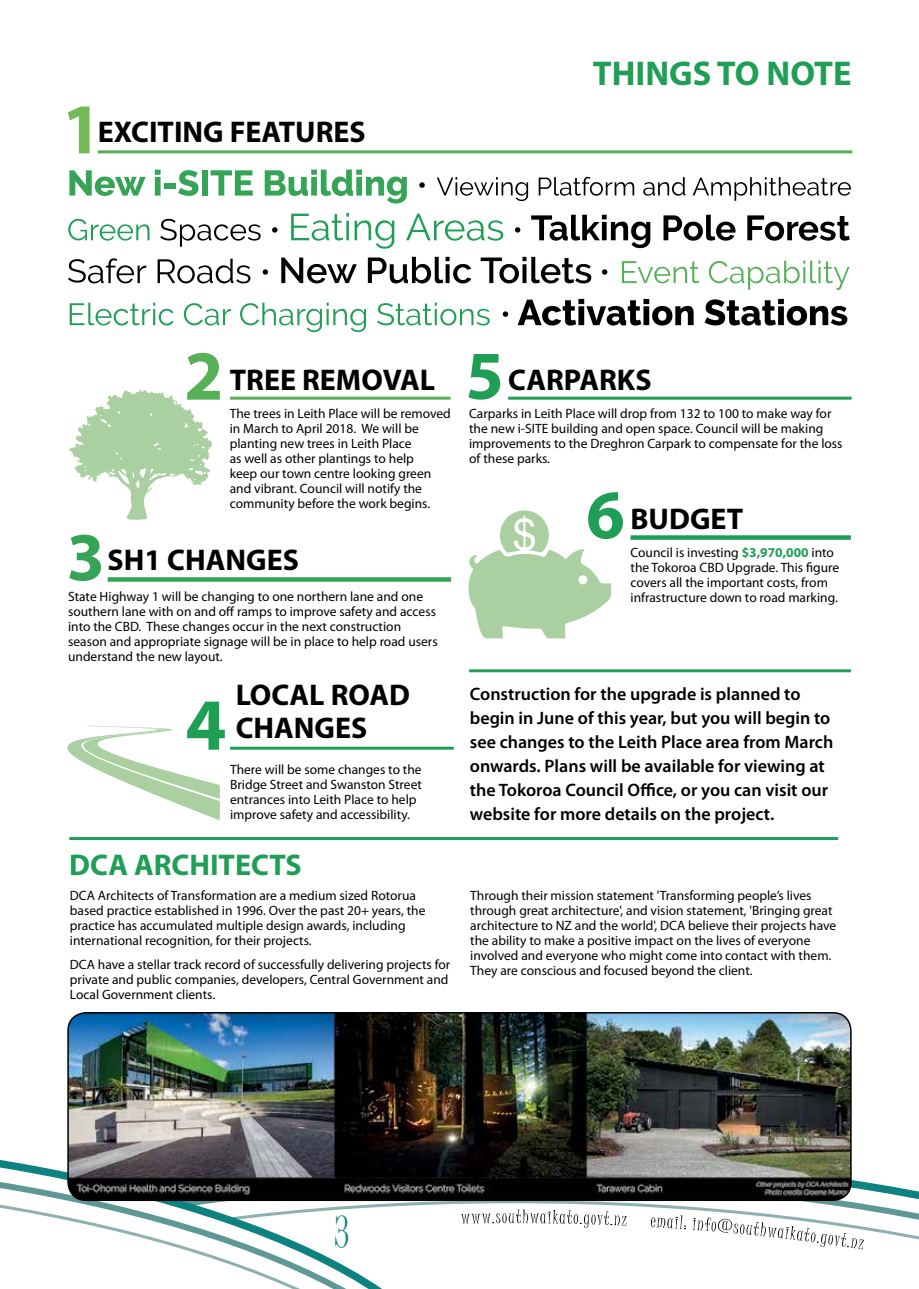
<style>
.page{position:relative;width:919px;height:1289px;background:#fff}
.page>*{position:absolute;margin:0;border:0;box-sizing:border-box;transform-origin:0 0}
.t1{font:43.5px "Juice ITC";color:#0d8280}
.t2{font:700 34.5px "Myriad Pro";color:#1f9e55}
.t3{font:700 30px/33px "Myriad Pro";color:#000}
.t4{font:700 30px "Myriad Pro";color:#1f9e55}
.t5{font:600 18px/24px "Myriad Pro";color:#000}
.t6{font:13.5px/15px "Myriad Pro";color:#000}
.s1{font-weight:700;color:#1f9e55}
</style>
<div class="page">
<svg style="left:850px;top:1174px;width:68px;height:24px"></svg>
<svg style="left:451px;top:1198px;width:467px;height:52px"></svg>
<svg style="left:0;top:1160px;width:440px;height:45px"></svg>
<svg style="left:0;top:1174px;width:427px;height:114px"></svg>
<img style="left:68px;top:1012px;width:782px;height:188px">
<div style="left:67px;top:1012px;width:784px;height:188px;border:2px solid #000;border-radius:18px"></div>
<svg style="left:68px;top:106px;width:21px;height:47px"></svg>
<svg style="left:69px;top:534px;width:32px;height:47px"></svg>
<svg style="left:468px;top:354px;width:32px;height:45px"></svg>
<svg style="left:69px;top:170px;width:77px;height:26px"></svg>
<svg style="left:155px;top:170px;width:5px;height:26px"></svg>
<div style="left:164px;top:183px;width:11px;height:5px;background:#36a457"></div>
<svg style="left:178px;top:170px;width:20px;height:26px"></svg>
<div style="left:202px;top:170px;width:6px;height:26px;background:#36a457"></div>
<svg style="left:211px;top:170px;width:42px;height:26px"></svg>
<svg style="left:265px;top:170px;width:142px;height:33px"></svg>
<svg style="left:419px;top:182px;width:6px;height:6px"></svg>
<svg style="left:68px;top:219px;width:81px;height:21px"></svg>
<svg style="left:160px;top:219px;width:100px;height:28px"></svg>
<svg style="left:272px;top:227px;width:5px;height:6px"></svg>
<svg style="left:291px;top:213px;width:103px;height:36px"></svg>
<svg style="left:406px;top:214px;width:97px;height:27px"></svg>
<svg style="left:515px;top:227px;width:5px;height:6px"></svg>
<svg style="left:531px;top:215px;width:119px;height:33px"></svg>
<svg style="left:663px;top:215px;width:72px;height:26px"></svg>
<svg style="left:747px;top:215px;width:102px;height:26px"></svg>
<svg style="left:68px;top:258px;width:78px;height:25px"></svg>
<svg style="left:157px;top:259px;width:93px;height:24px"></svg>
<svg style="left:263px;top:269px;width:5px;height:6px"></svg>
<svg style="left:281px;top:257px;width:76px;height:26px"></svg>
<svg style="left:368px;top:257px;width:103px;height:26px"></svg>
<svg style="left:480px;top:257px;width:111px;height:26px"></svg>
<svg style="left:602px;top:269px;width:5px;height:6px"></svg>
<svg style="left:622px;top:261px;width:77px;height:22px"></svg>
<svg style="left:708px;top:260px;width:141px;height:30px"></svg>
<svg style="left:70px;top:303px;width:103px;height:22px"></svg>
<svg style="left:184px;top:303px;width:47px;height:22px"></svg>
<svg style="left:240px;top:303px;width:126px;height:29px"></svg>
<svg style="left:377px;top:303px;width:112px;height:22px"></svg>
<svg style="left:502px;top:311px;width:6px;height:6px"></svg>
<svg style="left:517px;top:299px;width:176px;height:26px"></svg>
<svg style="left:704px;top:299px;width:143px;height:26px"></svg>
<svg style="left:437px;top:177px;width:91px;height:24px"></svg>
<svg style="left:538px;top:177px;width:96px;height:19px"></svg>
<svg style="left:643px;top:177px;width:42px;height:19px"></svg>
<svg style="left:692px;top:177px;width:158px;height:24px"></svg>
<hr style="left:69px;top:837px;width:769px;height:3px;background:#1f9e55">
<hr style="left:469px;top:669px;width:381px;height:3px;background:#1f9e55">
<hr style="left:230px;top:396px;width:220px;height:3px;background:#57b057">
<div style="left:630px;top:535px;width:220px;height:5px;background:#1f9e55"></div>
<svg style="left:108px;top:577px;width:343px;height:4px"></svg>
<hr style="left:508px;top:396px;width:343px;height:3px;background:#1f9e55">
<hr style="left:230px;top:746px;width:223px;height:3px;background:#1e9f54">
<hr style="left:98px;top:150px;width:754px;height:3px;background:#57b057">
<svg style="left:69px;top:353px;width:151px;height:167px"></svg>
<svg style="left:67px;top:701px;width:158px;height:119px"></svg>
<svg style="left:468px;top:492px;width:155px;height:146px"></svg>
<h3 class="t3" style="left:98px;top:114px;width:269px">EXCITING FEATURES</h3>
<h2 class="t2" style="left:592px;top:50px;width:260px">THINGS TO NOTE</h2>
<h3 class="t3" style="left:230px;top:362px;width:207px">TREE REMOVAL</h3>
<p class="t6" style="left:230px;top:406px;width:223px">The trees in Leith Place will be removed in March to April 2018. We will be planting new trees in Leith Place<br>as well as other plantings to help<br>keep our town centre looking green and vibrant. Council will notify the community before the work begins.</p>
<h3 class="t3" style="left:108px;top:542px;width:193px">SH1 CHANGES</h3>
<p class="t6" style="left:68px;top:588px;width:371px">State Highway 1 will be changing to one northern lane and one southern lane with on and off ramps to improve safety and access into the CBD. These changes occur in the next construction season and appropriate signage will be in place to help road users understand the new layout.</p>
<h3 class="t3" style="left:236px;top:677px;width:176px">LOCAL ROAD<br>CHANGES</h3>
<p class="t6" style="left:230px;top:761px;width:193px">There will be some changes to the Bridge Street and Swanston Street entrances into Leith Place to help improve safety and accessibility.</p>
<h3 class="t4" style="left:69px;top:845px;width:234px">DCA ARCHITECTS</h3>
<p class="t6" style="left:70px;top:887px;width:357px">DCA Architects of Transformation are a medium sized Rotorua based practice established in 1996. Over the past 20+ years, the practice has accumulated multiple design awards, including international recognition, for their projects.</p>
<p class="t6" style="left:70px;top:956px;width:382px">DCA have a stellar track record of successfully delivering projects for private and public companies, developers, Central Government and<br>Local Government clients.</p>
<h3 class="t3" style="left:508px;top:362px;width:145px">CARPARKS</h3>
<p class="t6" style="left:469px;top:406px;width:375px">Carparks in Leith Place will drop from 132 to 100 to make way for the new i-SITE building and open space. Council will be making improvements to the Dreghron Carpark to compensate for the loss of these parks.</p>
<h3 class="t3" style="left:630px;top:501px;width:114px">BUDGET</h3>
<p class="t6" style="left:630px;top:545px;width:210px">Council is investing <span class="s1">$3,970,000</span> into the Tokoroa CBD Upgrade. This figure covers all the important costs, from infrastructure down to road marking.</p>
<p class="t5" style="left:470px;top:681px;width:365px">Construction for the upgrade is planned to begin in June of this year, but you will begin to see changes to the Leith Place area from March onwards. Plans will be available for viewing at the Tokoroa Council Office, or you can visit our website for more details on the project.</p>
<p class="t6" style="left:470px;top:887px;width:367px">Through their mission statement 'Transforming people’s lives through great architecture', and vision statement, 'Bringing great architecture to NZ and the world', DCA believe their projects have the ability to make a positive impact on the lives of everyone involved and everyone who might come into contact with them.<br>They are conscious and focused beyond the client.</p>
<h1 class="t1" style="left:334px;top:1207px;width:17px">3</h1>
</div>
